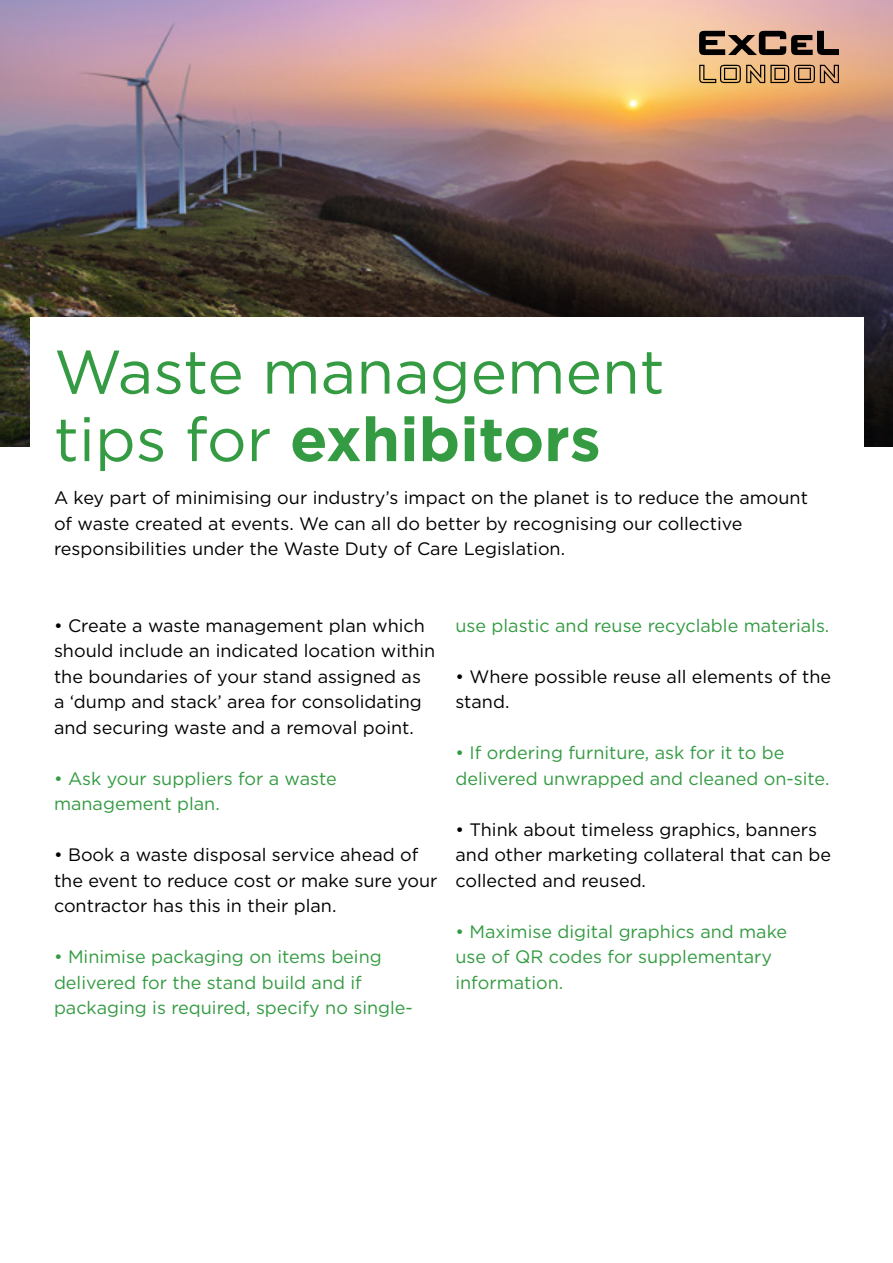
<style>
.page{position:relative;width:893px;height:1263px;background:#fff}
.page>*{position:absolute;margin:0;border:0;box-sizing:border-box;transform-origin:0 0}
.t1{font:61.5px/67.5px "Gotham";color:#349b42}
.t2{font:18px/25.5px "Gotham";color:#000}
.t3{font:18px/25.5px "Gotham";color:#349b42}
.s1{font-weight:700}
</style>
<div class="page">
<img style="left:0;top:0;width:893px;height:446px">
<div style="left:30px;top:317px;width:833px;height:615px;background:#fff"></div>
<svg style="left:699px;top:65px;width:140px;height:18px;background:#ad885a"></svg>
<svg style="left:699px;top:31px;width:140px;height:24px;background:#765d4d"></svg>
<h1 class="t1" style="left:54px;top:337px;width:612px">Waste management tips for <span class="s1">exhibitors</span></h1>
<p class="t2" style="left:54px;top:485px;width:755px">A key part of minimising our industry’s impact on the planet is to reduce the amount of waste created at events. We can all do better by recognising our collective responsibilities under the Waste Duty of Care Legislation.</p>
<p class="t2" style="left:54px;top:612px;width:383px">• Create a waste management plan which should include an indicated location within the boundaries of your stand assigned as a ‘dump and stack’ area for consolidating and securing waste and a removal point.</p>
<p class="t3" style="left:54px;top:765px;width:284px">• Ask your suppliers for a waste management plan.</p>
<p class="t2" style="left:54px;top:842px;width:385px">• Book a waste disposal service ahead of the event to reduce cost or make sure your contractor has this in their plan.</p>
<p class="t3" style="left:54px;top:944px;width:360px">• Minimise packaging on items being delivered for the stand build and if packaging is required, specify no single-</p>
<p class="t3" style="left:455px;top:612px;width:375px">use plastic and reuse recyclable materials.</p>
<p class="t2" style="left:455px;top:663px;width:377px">• Where possible reuse all elements of the stand.</p>
<p class="t3" style="left:455px;top:740px;width:375px">• If ordering furniture, ask for it to be delivered unwrapped and cleaned on-site.</p>
<p class="t2" style="left:455px;top:816px;width:377px">• Think about timeless graphics, banners and other marketing collateral that can be collected and reused.</p>
<p class="t3" style="left:455px;top:918px;width:333px">• Maximise digital graphics and make use of QR codes for supplementary information.</p>
</div>
